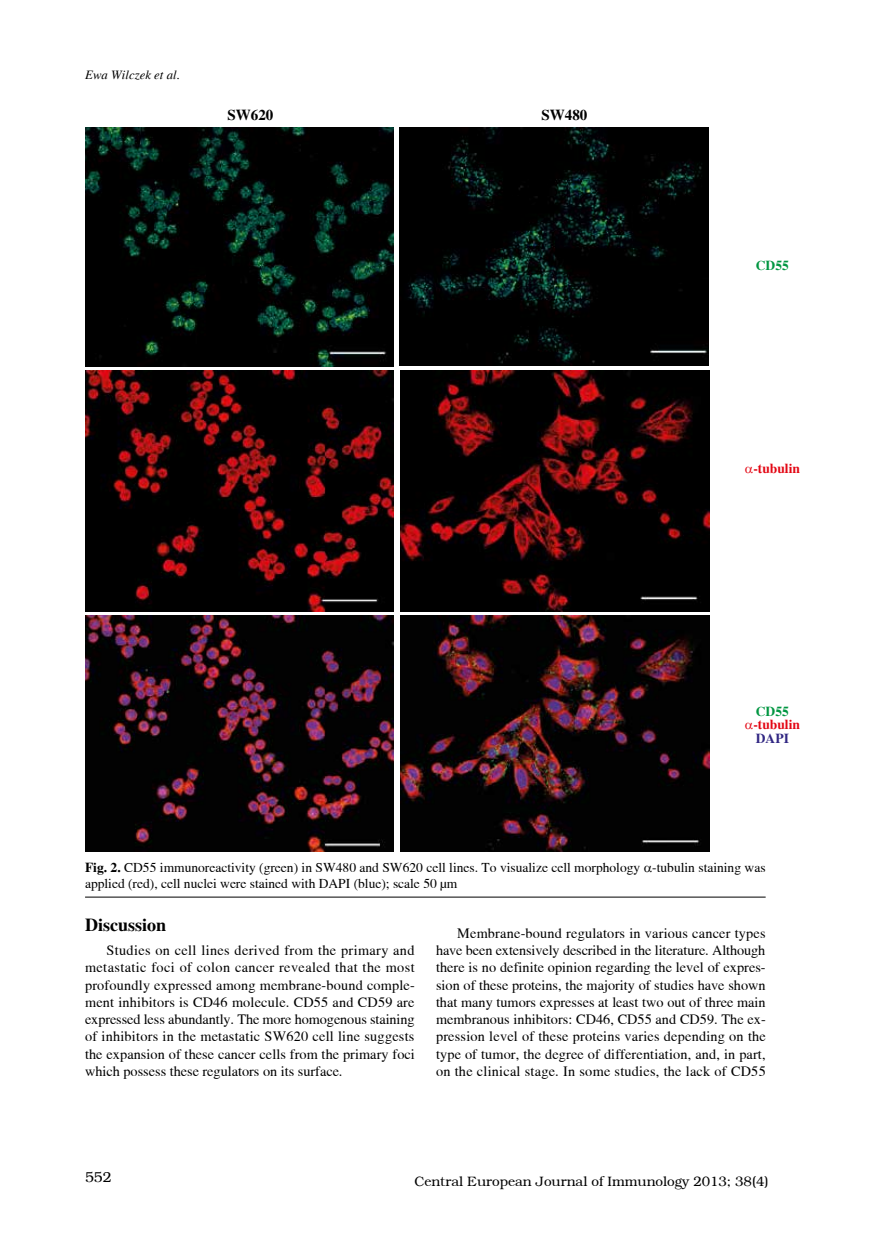
<style>
.page{position:relative;width:872px;height:1246px;background:#fff}
.page>*{position:absolute;margin:0;border:0;box-sizing:border-box;transform-origin:0 0}
.t1{font:700 18px "Toronto";color:#000}
.t2{font:700 15px "Toronto";color:#000}
.t3{font:14.25px/17.2px "Toronto";letter-spacing:.01em;color:#000;text-align:justify}
.t4{font:14.25px "Brooklyn";color:#000}
.t5{font:13.5px/16.5px "Toronto";color:#000}
.t6{font:13.5px "Brooklyn";color:#000}
.t7{font:700 13.5px "Toronto";color:#e30613}
.t8{font:700 13.5px "Toronto";color:#009641}
.t9{font:700 13.5px "Toronto";color:#312783}
.t10{font:italic 12.75px "Toronto";letter-spacing:.005em;color:#000}
.s1{font-weight:700}
</style>
<div class="page">
<img style="left:85px;top:371px;width:309px;height:240px">
<img style="left:400px;top:371px;width:309px;height:240px">
<img style="left:85px;top:616px;width:309px;height:236px">
<img style="left:401px;top:616px;width:309px;height:236px">
<hr style="left:85px;top:897px;width:680px;height:1px;background:#000">
<img style="left:85px;top:128px;width:309px;height:238px">
<img style="left:400px;top:128px;width:308px;height:238px">
<p class="t10" style="left:85px;top:67px;width:97px">Ewa Wilczek et al.</p>
<p class="t2" style="left:228px;top:107px;width:47px">SW620</p>
<p class="t2" style="left:541px;top:107px;width:47px">SW480</p>
<p class="t8" style="left:756px;top:258px;width:35px">CD55</p>
<p class="t7" style="left:753px;top:460px;width:48px">-tubulin</p>
<p class="t8" style="left:756px;top:703px;width:35px">CD55</p>
<p class="t7" style="left:753px;top:717px;width:48px">-tubulin</p>
<p class="t9" style="left:756px;top:730px;width:35px">DAPI</p>
<p class="t5" style="left:85px;top:859px;width:682px"><span class="s1">Fig. 2.</span> CD55 immunoreactivity (green) in SW480 and SW620 cell lines. To visualize cell morphology -tubulin staining was applied (red), cell nuclei were stained with DAPI (blue); scale 50 µm</p>
<p class="t1" style="left:85px;top:915px;width:83px">Discussion</p>
<p class="t3" style="left:85px;top:942px;width:331px;text-indent:21px">Studies on cell lines derived from the primary and metastatic foci of colon cancer revealed that the most profoundly expressed among membrane-bound comple&shy;ment inhibitors is CD46 molecule. CD55 and CD59 are expressed less abundantly. The more homogenous staining of inhibitors in the metastatic SW620 cell line suggests the expansion of these cancer cells from the primary foci which possess these regulators on its surface.</p>
<p class="t3" style="left:436px;top:924px;width:331px;text-indent:21px">Membrane-bound regulators in various cancer types have been extensively described in the literature. Although there is no definite opinion regarding the level of expres&shy;sion of these proteins, the majority of studies have shown that many tumors expresses at least two out of three main membranous inhibitors: CD46, CD55 and CD59. The ex&shy;pression level of these proteins varies depending on the type of tumor, the degree of differentiation, and, in part, on the clinical stage. In some studies, the lack of CD55</p>
<p class="t4" style="left:85px;top:1169px;width:28px">552</p>
<p class="t6" style="left:414px;top:1174px;width:356px">Central European Journal of Immunology 2013; 38(4)</p>
</div>
